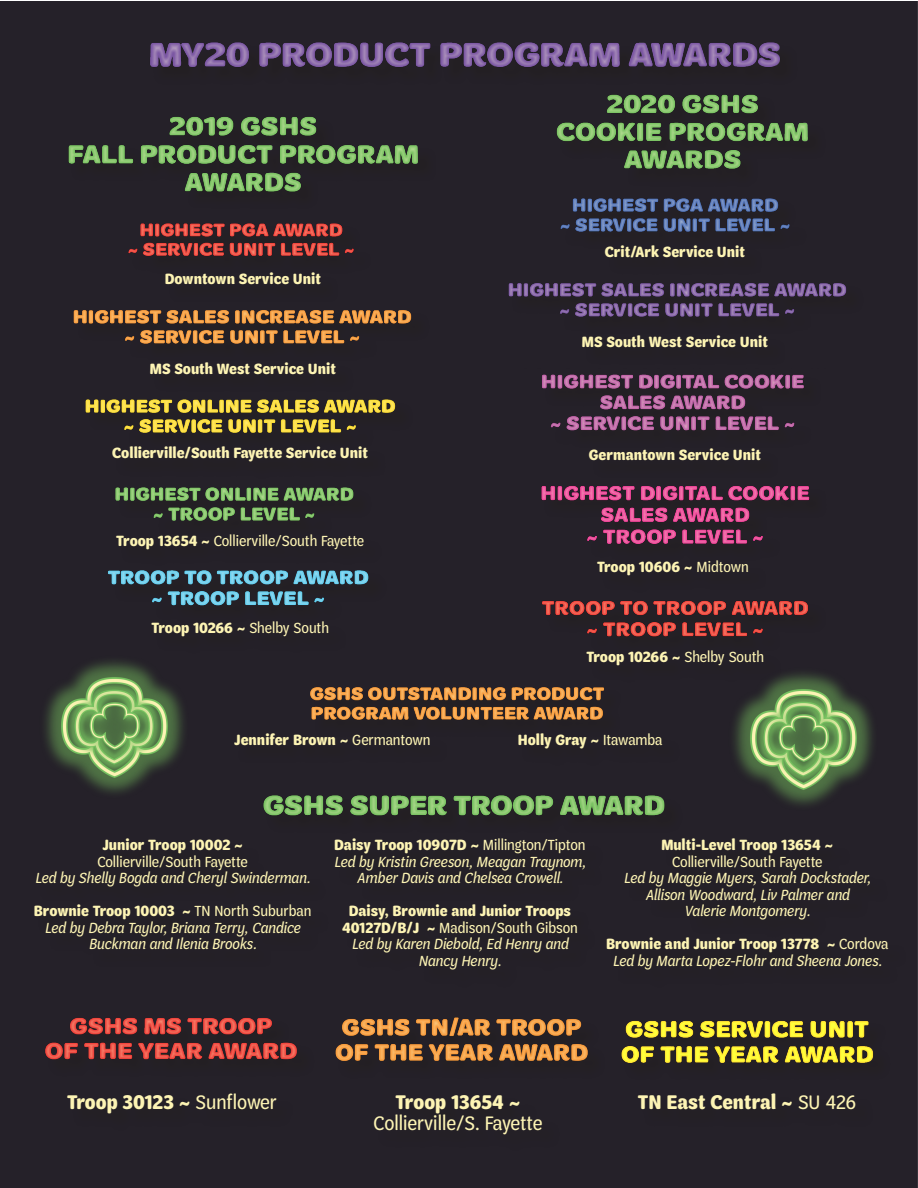
<style>
.page{position:relative;width:918px;height:1188px;background:#fff}
.page>*{position:absolute;margin:0;border:0;box-sizing:border-box;transform-origin:0 0}
.t1{font:700 21px "Trefoil Sans Cond";color:#fdf4b4}
.t2{font:21px "Trefoil Sans Cond";color:#fdf4b4}
.t3{font:700 15.75px/16.5px "Trefoil Sans Cond";color:#fdf4b4;text-align:center}
.t4{font:italic 15.75px/16.5px "Trefoil Sans Cond";color:#fdf4b4;text-align:center}
.t5{font:15.75px "Trefoil Sans Cond";color:#fdf4b4}
.s1{font-weight:700}
.s2{font-weight:400}
</style>
<div class="page">
<div style="left:0;top:1px;width:918px;height:1187px;background:#252129"></div>
<div style="left:37px;top:841px;width:869px;height:147px;background:#242028"></div>
<img style="left:35px;top:31px;width:848px;height:60px">
<div style="left:71px;top:120px;width:365px;height:89px;background:#252129"></div>
<img style="left:42px;top:109px;width:402px;height:92px">
<div style="left:560px;top:97px;width:266px;height:90px;background:#252129"></div>
<img style="left:482px;top:86px;width:401px;height:93px">
<div style="left:132px;top:226px;width:239px;height:76px;background:#242028"></div>
<img style="left:100px;top:219px;width:282px;height:44px">
<div style="left:77px;top:312px;width:353px;height:80px;background:#242028"></div>
<img style="left:67px;top:307px;width:351px;height:44px">
<div style="left:89px;top:402px;width:324px;height:78px;background:#242028"></div>
<img style="left:67px;top:396px;width:347px;height:44px">
<div style="left:119px;top:491px;width:263px;height:77px;background:#242028"></div>
<img style="left:64px;top:483px;width:341px;height:44px">
<div style="left:111px;top:573px;width:276px;height:82px;background:#242028"></div>
<img style="left:56px;top:568px;width:340px;height:44px">
<div style="left:564px;top:201px;width:243px;height:74px;background:#242028"></div>
<img style="left:504px;top:194px;width:342px;height:44px">
<div style="left:511px;top:285px;width:353px;height:80px;background:#242028"></div>
<img style="left:501px;top:280px;width:351px;height:44px">
<div style="left:544px;top:377px;width:278px;height:102px;background:#242028"></div>
<img style="left:476px;top:369px;width:392px;height:78px">
<div style="left:543px;top:489px;width:284px;height:105px;background:#252129"></div>
<img style="left:474px;top:482px;width:402px;height:68px">
<div style="left:545px;top:604px;width:282px;height:80px;background:#242028"></div>
<img style="left:474px;top:597px;width:402px;height:68px">
<div style="left:238px;top:690px;width:442px;height:77px;background:#252129"></div>
<img style="left:276px;top:681px;width:362px;height:93px">
<img style="left:281px;top:1012px;width:360px;height:83px">
<img style="left:0;top:1010px;width:351px;height:83px">
<div style="left:70px;top:1096px;width:224px;height:36px;background:#242028"></div>
<div style="left:377px;top:1098px;width:183px;height:54px;background:#242028"></div>
<div style="left:641px;top:1096px;width:233px;height:31px;background:#242028"></div>
<img style="left:567px;top:1013px;width:351px;height:83px">
<img style="left:114px;top:787px;width:690px;height:49px">
<img style="left:39px;top:655px;width:150px;height:145px">
<img style="left:729px;top:667px;width:150px;height:144px">
<p class="t3" style="left:165px;top:270px;width:158px">Downtown Service Unit</p>
<p class="t3" style="left:150px;top:360px;width:188px">MS South West Service Unit</p>
<p class="t3" style="left:112px;top:445px;width:257px">Collierville/South Fayette Service Unit</p>
<p class="t5" style="left:116px;top:532px;width:249px"><span class="s1">Troop 13654 ~</span> Collierville/South Fayette</p>
<p class="t3" style="left:151px;top:619px;width:179px">Troop 10266 ~ <span class="s2">Shelby South</span></p>
<p class="t3" style="left:605px;top:243px;width:142px">Crit/Ark Service Unit</p>
<p class="t3" style="left:582px;top:333px;width:188px">MS South West Service Unit</p>
<p class="t3" style="left:589px;top:446px;width:174px">Germantown Service Unit</p>
<p class="t3" style="left:597px;top:558px;width:153px">Troop 10606 ~ <span class="s2">Midtown</span></p>
<p class="t3" style="left:586px;top:648px;width:179px">Troop 10266 ~ <span class="s2">Shelby South</span></p>
<p class="t3" style="left:234px;top:732px;width:198px">Jennifer Brown ~ <span class="s2">Germantown</span></p>
<p class="t3" style="left:518px;top:732px;width:146px">Holly Gray ~ <span class="s2">Itawamba</span></p>
<p class="t3" style="left:102px;top:837px;width:142px">Junior Troop 10002 ~</p>
<p class="t5" style="left:97px;top:853px;width:152px">Collierville/South Fayette</p>
<p class="t4" style="left:35px;top:870px;width:277px">Led by Shelly Bogda and Cheryl Swinderman.</p>
<p class="t3" style="left:34px;top:903px;width:279px">Brownie Troop 10003 ~ <span class="s2">TN North Suburban</span></p>
<p class="t4" style="left:45px;top:919px;width:257px">Led by Debra Taylor, Briana Terry, Candice<br>Buckman and Ilenia Brooks.</p>
<p class="t3" style="left:334px;top:837px;width:253px">Daisy Troop 10907D ~ <span class="s2">Millington/Tipton</span></p>
<p class="t4" style="left:334px;top:853px;width:253px">Led by Kristin Greeson, Meagan Traynom,</p>
<p class="t4" style="left:357px;top:870px;width:208px">Amber Davis and Chelsea Crowell.</p>
<p class="t3" style="left:342px;top:903px;width:237px">Daisy, Brownie and Junior Troops<br>40127D/B/J ~ <span class="s2">Madison/South Gibson</span></p>
<p class="t4" style="left:352px;top:936px;width:218px">Led by Karen Diebold, Ed Henry and</p>
<p class="t4" style="left:419px;top:952px;width:84px">Nancy Henry.</p>
<p class="t3" style="left:661px;top:837px;width:173px">Multi-Level Troop 13654 ~</p>
<p class="t5" style="left:672px;top:853px;width:152px">Collierville/South Fayette</p>
<p class="t4" style="left:624px;top:870px;width:248px">Led by Maggie Myers, Sarah Dockstader,</p>
<p class="t4" style="left:645px;top:886px;width:205px">Allison Woodward, Liv Palmer and</p>
<p class="t4" style="left:684px;top:903px;width:128px">Valerie Montgomery.</p>
<p class="t3" style="left:606px;top:936px;width:284px">Brownie and Junior Troop 13778 ~ <span class="s2">Cordova</span></p>
<p class="t4" style="left:613px;top:952px;width:271px">Led by Marta Lopez-Flohr and Sheena Jones.</p>
<p class="t1" style="left:67px;top:1090px;width:211px">Troop 30123 ~ <span class="s2">Sunflower</span></p>
<p class="t1" style="left:396px;top:1090px;width:126px">Troop 13654 ~</p>
<p class="t2" style="left:374px;top:1111px;width:170px">Collierville/S. Fayette</p>
<p class="t1" style="left:638px;top:1090px;width:220px">TN East Central ~ <span class="s2">SU 426</span></p>
</div>
